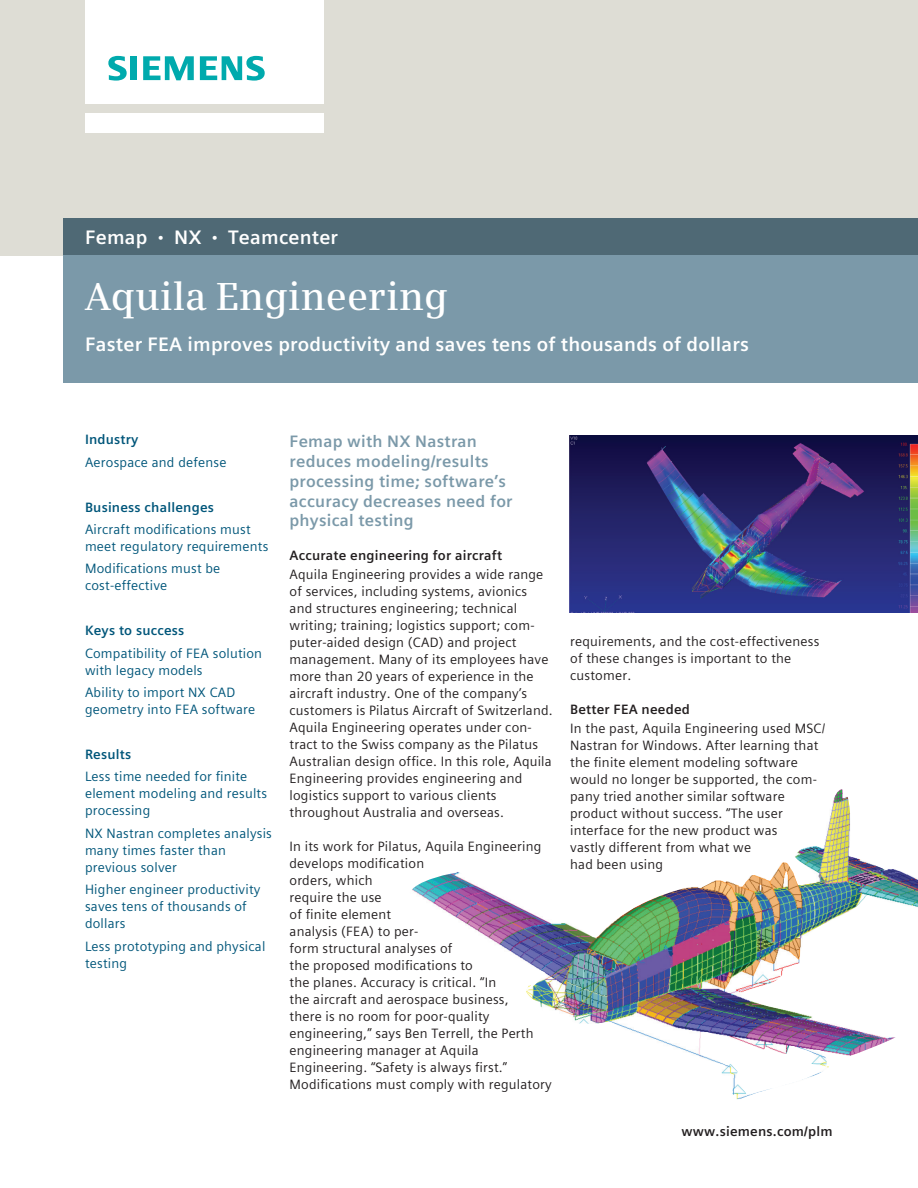
<style>
.page{position:relative;width:918px;height:1188px;background:#fff}
.page>*{position:absolute;margin:0;border:0;box-sizing:border-box;transform-origin:0 0}
.t1{font:600 39px "Siemens Serif";color:#fff}
.t2{font:700 19.5px "Siemens Sans Global";letter-spacing:.01em;color:#fff}
.t3{font:700 16.5px/19.8px "Siemens Sans Global";letter-spacing:.015em;color:#7b99a9}
.t4{font:13.5px/17px "Siemens Sans Global";letter-spacing:.015em;color:#231f20}
.t5{font:13.5px/17px "Siemens Sans Global";letter-spacing:.015em;color:#00567a}
.t6{font:700 13.5px "Siemens Sans Global";letter-spacing:.015em;color:#231f20}
.t7{font:700 13.5px "Siemens Sans Global";letter-spacing:.015em;color:#00567a}
.s1{font-size:12px}
</style>
<div class="page">
<div style="left:0;top:0;width:918px;height:255px;background:#deddd5"></div>
<div style="left:85px;top:113px;width:238px;height:19px;background:#fff"></div>
<div style="left:85px;top:0;width:238px;height:104px;background:#fff"></div>
<svg style="left:108px;top:56px;width:19px;height:25px"></svg>
<div style="left:130px;top:56px;width:7px;height:24px;background:#00aaad"></div>
<svg style="left:143px;top:56px;width:51px;height:24px"></svg>
<svg style="left:200px;top:56px;width:65px;height:25px"></svg>
<div style="left:64px;top:218px;width:854px;height:37px;background:#4f6975"></div>
<div style="left:64px;top:255px;width:854px;height:128px;background:#7b99a9"></div>
<img style="left:412px;top:789px;width:506px;height:310px">
<img style="left:570px;top:435px;width:348px;height:177px">
<h2 class="t2" style="left:85px;top:222px;width:254px">Femap <span class="s1">•</span> NX <span class="s1">•</span> Teamcenter</h2>
<h1 class="t1" style="left:85px;top:274px;width:365px">Aquila Engineering</h1>
<h2 class="t2" style="left:85px;top:329px;width:665px">Faster FEA improves productivity and saves tens of thousands of dollars</h2>
<p class="t7" style="left:85px;top:429px;width:55px">Industry</p>
<p class="t5" style="left:85px;top:454px;width:143px">Aerospace and defense</p>
<p class="t7" style="left:85px;top:497px;width:131px">Business challenges</p>
<p class="t5" style="left:85px;top:521px;width:185px">Aircraft modifications must meet regulatory requirements</p>
<p class="t5" style="left:85px;top:560px;width:137px">Modifications must be cost-effective</p>
<p class="t7" style="left:85px;top:620px;width:101px">Keys to success</p>
<p class="t5" style="left:85px;top:645px;width:179px">Compatibility of FEA solution with legacy models</p>
<p class="t5" style="left:85px;top:684px;width:172px">Ability to import NX CAD geometry into FEA software</p>
<p class="t7" style="left:85px;top:744px;width:48px">Results</p>
<p class="t5" style="left:85px;top:768px;width:184px">Less time needed for finite element modeling and results processing</p>
<p class="t5" style="left:85px;top:825px;width:188px">NX Nastran completes analysis many times faster than previous solver</p>
<p class="t5" style="left:85px;top:881px;width:177px">Higher engineer productivity saves tens of thousands of dollars</p>
<p class="t5" style="left:85px;top:938px;width:182px">Less prototyping and physical testing</p>
<p class="t3" style="left:290px;top:432px;width:225px">Femap with NX Nastran reduces modeling/results processing time; software’s accuracy decreases need for physical testing</p>
<p class="t6" style="left:290px;top:544px;width:214px">Accurate engineering for aircraft</p>
<p class="t4" style="left:290px;top:566px;width:265px">Aquila Engineering provides a wide range of services, including systems, avionics and structures engineering; technical writing; training; logistics support; com&shy;puter-aided design (CAD) and project management. Many of its employees have more than 20 years of experience in the aircraft industry. One of the company’s customers is Pilatus Aircraft of Switzerland.<br>Aquila Engineering operates under con&shy;tract to the Swiss company as the Pilatus Australian design office. In this role, Aquila Engineering provides engineering and logistics support to various clients throughout Australia and overseas.</p>
<p class="t4" style="left:290px;top:838px;width:264px">In its work for Pilatus, Aquila Engineering develops modification<br>orders, which<br>require the use<br>of finite element<br>analysis (FEA) to per-<br>form structural analyses of<br>the proposed modifications to<br>the planes. Accuracy is critical. “In<br>the aircraft and aerospace business,<br>there is no room for poor-quality engineering,” says Ben Terrell, the Perth engineering manager at Aquila<br>Engineering. “Safety is always first.”<br>Modifications must comply with regulatory</p>
<p class="t4" style="left:570px;top:633px;width:251px">requirements, and the cost-effectiveness of these changes is important to the customer.</p>
<p class="t6" style="left:570px;top:698px;width:121px">Better FEA needed</p>
<p class="t4" style="left:570px;top:720px;width:257px">In the past, Aquila Engineering used MSC/ Nastran for Windows. After learning that the finite element modeling software would no longer be supported, the com&shy;pany tried another similar software product without success. “The user interface for the new product was<br>vastly different from what we<br>had been using</p>
<p class="t6" style="left:681px;top:1121px;width:153px">www.siemens.com/plm</p>
</div>
